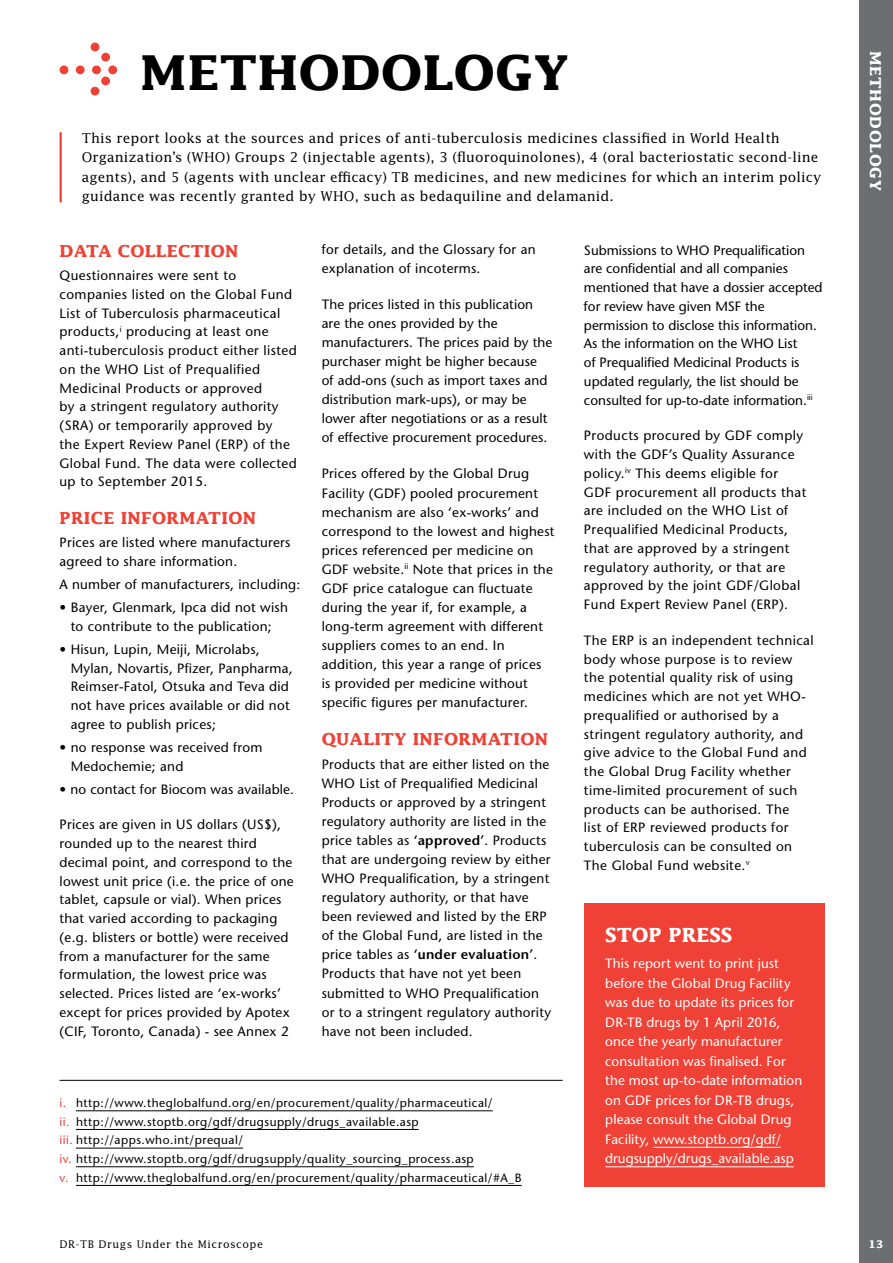
<style>
.page{position:relative;width:893px;height:1263px;background:#fff}
.page>*{position:absolute;margin:0;border:0;box-sizing:border-box;transform-origin:0 0}
.t1{font:700 48px "Lucida";letter-spacing:.01em;color:#000}
.t2{font:700 19.5px "Lucida";color:#fff}
.t3{font:700 16.5px "Lucida";letter-spacing:.02em;color:#ef4135}
.t4{font:700 15px "Lucida";letter-spacing:.05em;color:#fff}
.t5{font:13.5px/18.8px "Stone Sans";letter-spacing:.02em;color:#000}
.t6{font:13.5px/19.2px "Lucida";letter-spacing:.01em;color:#000}
.t7{font:13.5px/19.5px "Stone Sans";letter-spacing:.005em;color:#fff}
.t8{font:13.5px/18.8px "Stone Sans";color:#000}
.t9{font:12px/18.6px "Stone Sans";letter-spacing:.04em;color:#000}
.t10{font:10.5px "Lucida";letter-spacing:.05em;color:#000}
.t11{font:700 10.5px "Lucida";color:#fff}
.s1{font-weight:600}
.s2{color:#ef4135}
</style>
<div class="page">
<div style="left:859px;top:0;width:34px;height:1263px;background:#6d6e71"></div>
<div style="left:60px;top:66px;width:8px;height:8px;background:#ef4135;border-radius:50%"></div>
<div style="left:76px;top:66px;width:9px;height:8px;background:#ef4135;border-radius:50%"></div>
<div style="left:92px;top:66px;width:9px;height:8px;background:#ef4135;border-radius:50%"></div>
<div style="left:108px;top:66px;width:9px;height:8px;background:#ef4135;border-radius:50%"></div>
<div style="left:101px;top:77px;width:9px;height:8px;background:#ef4135;border-radius:50%"></div>
<div style="left:91px;top:87px;width:8px;height:8px;background:#ef4135;border-radius:50%"></div>
<div style="left:101px;top:53px;width:9px;height:9px;background:#ef4135;border-radius:50%"></div>
<div style="left:91px;top:43px;width:8px;height:8px;background:#ef4135;border-radius:50%"></div>
<hr style="left:60px;top:132px;width:2px;height:70px;background:#ef4135">
<hr style="left:60px;top:1080px;width:503px;height:1px;background:#000">
<hr style="left:76px;top:1110px;width:417px;height:1px;background:#000">
<hr style="left:76px;top:1129px;width:343px;height:1px;background:#000">
<hr style="left:76px;top:1148px;width:167px;height:1px;background:#000">
<hr style="left:76px;top:1166px;width:398px;height:1px;background:#000">
<hr style="left:76px;top:1185px;width:446px;height:1px;background:#000">
<div style="left:584px;top:903px;width:241px;height:283px;background:#ef4135"></div>
<hr style="left:653px;top:1147px;width:128px;height:1px;background:#fff">
<hr style="left:605px;top:1166px;width:189px;height:1px;background:#fff">
<h1 class="t1" style="left:140px;top:44px;width:430px">METHODOLOGY</h1>
<p class="t6" style="left:82px;top:128px;width:741px">This report looks at the sources and prices of anti-tuberculosis medicines classified in World Health Organization’s (WHO) Groups 2 (injectable agents), 3 (fluoroquinolones), 4 (oral bacteriostatic second-line agents), and 5 (agents with unclear efficacy) TB medicines, and new medicines for which an interim policy guidance was recently granted by WHO, such as bedaquiline and delamanid.</p>
<p class="t3" style="left:60px;top:241px;width:180px">DATA COLLECTION</p>
<p class="t5" style="left:60px;top:266px;width:239px">Questionnaires were sent to companies listed on the Global Fund List of Tuberculosis pharmaceutical products,<sup>i</sup> producing at least one anti-tuberculosis product either listed on the WHO List of Prequalified Medicinal Products or approved<br>by a stringent regulatory authority (SRA) or temporarily approved by<br>the Expert Review Panel (ERP) of the Global Fund. The data were collected up to September 2015.</p>
<p class="t3" style="left:60px;top:508px;width:198px">PRICE INFORMATION</p>
<p class="t5" style="left:60px;top:533px;width:232px">Prices are listed where manufacturers agreed to share information.</p>
<p class="t5" style="left:60px;top:575px;width:242px">A number of manufacturers, including:</p>
<p class="t5" style="left:60px;top:598px;width:230px;text-align:center">• Bayer, Glenmark, Ipca did not wish to contribute to the publication;</p>
<p class="t5" style="left:71px;top:640px;width:224px;text-indent:-11px">• Hisun, Lupin, Meiji, Microlabs, Mylan, Novartis, Pfizer, Panpharma, Reimser-Fatol, Otsuka and Teva did not have prices available or did not agree to publish prices;</p>
<p class="t5" style="left:71px;top:738px;width:193px;text-indent:-11px">• no response was received from<br>Medochemie; and</p>
<p class="t5" style="left:60px;top:779px;width:236px">• no contact for Biocom was available.</p>
<p class="t5" style="left:60px;top:815px;width:236px">Prices are given in US dollars (US$), rounded up to the nearest third decimal point, and correspond to the lowest unit price (i.e. the price of one tablet, capsule or vial). When prices that varied according to packaging (e.g. blisters or bottle) were received from a manufacturer for the same formulation, the lowest price was selected. Prices listed are ‘ex-works’ except for prices provided by Apotex (CIF, Toronto, Canada) - see Annex 2</p>
<p class="t5" style="left:322px;top:239px;width:215px">for details, and the Glossary for an explanation of incoterms.</p>
<p class="t5" style="left:322px;top:295px;width:232px">The prices listed in this publication are the ones provided by the manufacturers. The prices paid by the purchaser might be higher because<br>of add-ons (such as import taxes and distribution mark-ups), or may be lower after negotiations or as a result of effective procurement procedures.</p>
<p class="t5" style="left:322px;top:464px;width:234px">Prices offered by the Global Drug Facility (GDF) pooled procurement mechanism are also ‘ex-works’ and correspond to the lowest and highest prices referenced per medicine on GDF website.<sup>ii</sup> Note that prices in the GDF price catalogue can fluctuate during the year if, for example, a long-term agreement with different suppliers comes to an end. In addition, this year a range of prices<br>is provided per medicine without specific figures per manufacturer.</p>
<p class="t3" style="left:322px;top:729px;width:228px">QUALITY INFORMATION</p>
<p class="t5" style="left:322px;top:754px;width:231px">Products that are either listed on the WHO List of Prequalified Medicinal Products or approved by a stringent regulatory authority are listed in the price tables as <span class="s1">‘approved’</span>. Products that are undergoing review by either WHO Prequalification, by a stringent regulatory authority, or that have been reviewed and listed by the ERP of the Global Fund, are listed in the price tables as <span class="s1">‘under evaluation’</span>.<br>Products that have not yet been submitted to WHO Prequalification or to a stringent regulatory authority have not been included.</p>
<p class="t9" style="left:60px;top:1093px;width:464px"><span class="s2">i.</span> http://www.theglobalfund.org/en/procurement/quality/pharmaceutical/<br><span class="s2">ii.</span> http://www.stoptb.org/gdf/drugsupply/drugs_available.asp<br><span class="s2">iii.</span> http://apps.who.int/prequal/<br><span class="s2">iv.</span> http://www.stoptb.org/gdf/drugsupply/quality_sourcing_process.asp<br><span class="s2">v.</span> http://www.theglobalfund.org/en/procurement/quality/pharmaceutical/#A_B</p>
<p class="t8" style="left:584px;top:240px;width:240px">Submissions to WHO Prequalification are confidential and all companies mentioned that have a dossier accepted for review have given MSF the permission to disclose this information.<br>As the information on the WHO List<br>of Prequalified Medicinal Products is updated regularly, the list should be consulted for up-to-date information.<sup>iii</sup></p>
<p class="t5" style="left:584px;top:426px;width:224px">Products procured by GDF comply with the GDF’s Quality Assurance policy.<sup>iv</sup> This deems eligible for<br>GDF procurement all products that are included on the WHO List of<br>Prequalified Medicinal Products, that are approved by a stringent regulatory authority, or that are approved by the joint GDF/Global<br>Fund Expert Review Panel (ERP).</p>
<p class="t5" style="left:584px;top:631px;width:231px">The ERP is an independent technical body whose purpose is to review the potential quality risk of using medicines which are not yet WHO&shy;prequalified or authorised by a stringent regulatory authority, and give advice to the Global Fund and the Global Drug Facility whether time-limited procurement of such products can be authorised. The<br>list of ERP reviewed products for tuberculosis can be consulted on<br>The Global Fund website.<sup>v</sup></p>
<h2 class="t2" style="left:605px;top:923px;width:129px">STOP PRESS</h2>
<p class="t7" style="left:605px;top:953px;width:199px">This report went to print just before the Global Drug Facility was due to update its prices for<br>DR-TB drugs by 1 April 2016, once the yearly manufacturer consultation was finalised. For the most up-to-date information on GDF prices for DR-TB drugs, please consult the Global Drug<br>Facility, www.stoptb.org/gdf/ drugsupply/drugs_available.asp</p>
<p class="t4" style="left:884px;top:51px;width:141px;rotate:90deg">METHODOLOGY</p>
<p class="t10" style="left:60px;top:1238px;width:205px">DR-TB Drugs Under the Microscope</p>
<p class="t11" style="left:868px;top:1238px;width:16px">13</p>
</div>
